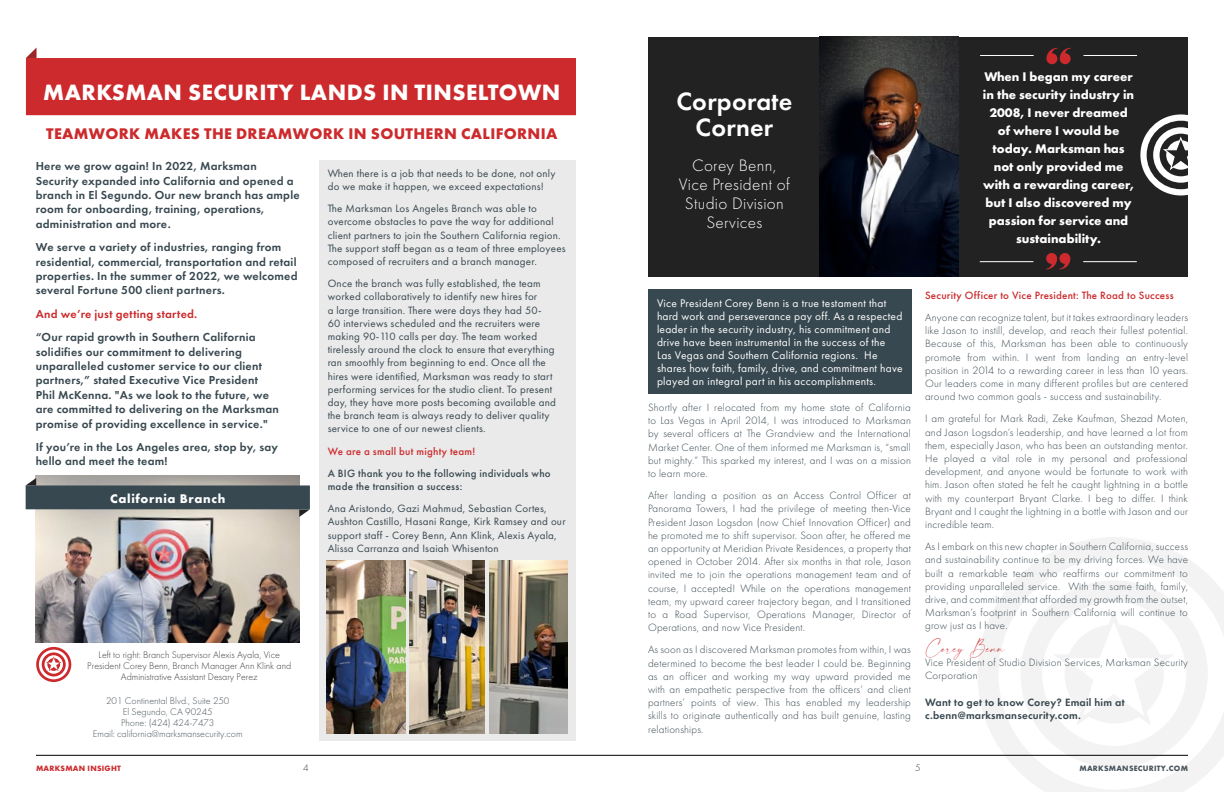
<style>
.page{position:relative;width:1224px;height:792px;background:#fff}
.page>*{position:absolute;margin:0;border:0;box-sizing:border-box;transform-origin:0 0}
.t1{font:600 26px/26px "Futura PT";letter-spacing:.01em;color:#fff;text-align:center}
.t2{font:700 23px "Futura PT";letter-spacing:.02em;color:#fff}
.t3{font:300 17.2px/19px "Futura PT";letter-spacing:.02em;color:#fff;text-align:center}
.t4{font:700 16px "Futura PT";letter-spacing:.02em;color:#cc2a2c}
.t5{font:700 13px/18px "Futura PT";color:#fff;text-align:center}
.t6{font:700 13px "Futura PT";letter-spacing:.05em;color:#fff}
.t7{font:600 12px/14.4px "Futura PT";letter-spacing:.02em;color:#384850}
.t8{font:600 12px "Futura PT";letter-spacing:.02em;color:#cc2a2c}
.t9{font:12px "modernline";letter-spacing:.02em;color:#cc2a2c}
.t10{font:11.5px/13px "Futura PT";letter-spacing:.02em;color:#fff}
.t11{font:300 11px/13.2px "Futura PT";letter-spacing:.02em;color:#384850;text-align:justify}
.t12{font:11px/13.2px "Futura PT";letter-spacing:.02em;color:#384850}
.t13{font:500 11px "Futura PT";letter-spacing:.02em;color:#cc2a2c}
.t14{font:500 11px/13.2px "Futura PT";letter-spacing:.02em;color:#384850}
.t15{font:600 11px/13.2px "Futura PT";letter-spacing:.02em;color:#384850}
.t16{font:300 10px/11px "Futura PT";color:#414042;text-align:center}
.t17{font:300 10px/11px "Futura PT";color:#48535b;text-align:center}
.t18{font:700 8px "Futura PT";letter-spacing:.03em;color:#48535b}
.t19{font:700 8px "Futura PT";letter-spacing:.03em;color:#cc2a2c}
</style>
<div class="page">
<svg style="left:977px;top:537px;width:247px;height:255px"></svg>
<svg style="left:1021px;top:580px;width:187px;height:188px"></svg>
<hr style="left:36px;top:755px;width:1152px;height:1px;background:#000">
<div style="left:320px;top:160px;width:256px;height:581px;background:#eaeaea"></div>
<svg style="left:26px;top:48px;width:550px;height:67px;background:#d3494b"></svg>
<img style="left:327px;top:561px;width:78px;height:172px">
<img style="left:410px;top:561px;width:75px;height:173px">
<img style="left:489px;top:561px;width:79px;height:173px">
<svg style="left:36px;top:647px;width:35px;height:35px"></svg>
<img style="left:36px;top:475px;width:264px;height:167px">
<svg style="left:26px;top:478px;width:284px;height:39px;background:#6d7576"></svg>
<div style="left:648px;top:37px;width:540px;height:239px;background:#222223"></div>
<img style="left:819px;top:37px;width:139px;height:239px">
<svg style="left:1046px;top:253px;width:24px;height:16px"></svg>
<hr style="left:980px;top:261px;width:53px;height:1px;background:#fff">
<hr style="left:1083px;top:261px;width:54px;height:1px;background:#fff">
<svg style="left:1046px;top:48px;width:25px;height:16px"></svg>
<hr style="left:980px;top:55px;width:54px;height:1px;background:#fff">
<hr style="left:1084px;top:55px;width:53px;height:1px;background:#fff">
<div style="left:648px;top:289px;width:264px;height:105px;background:#384850"></div>
<svg style="left:1140px;top:114px;width:48px;height:81px"></svg>
<h2 class="t2" style="left:43px;top:77px;width:519px">MARKSMAN SECURITY LANDS IN TINSELTOWN</h2>
<h3 class="t4" style="left:46px;top:123px;width:513px">TEAMWORK MAKES THE DREAMWORK IN SOUTHERN CALIFORNIA</h3>
<p class="t7" style="left:36px;top:159px;width:265px">Here we grow again! In 2022, Marksman Security expanded into California and opened a branch in El Segundo. Our new branch has ample room for onboarding, training, operations, administration and more.</p>
<p class="t7" style="left:36px;top:240px;width:263px">We serve a variety of industries, ranging from residential, commercial, transportation and retail properties. In the summer of 2022, we welcomed several Fortune 500 client partners.</p>
<p class="t8" style="left:36px;top:306px;width:163px">And we’re just getting started.</p>
<p class="t7" style="left:36px;top:330px;width:245px">“Our rapid growth in Southern California solidifies our commitment to delivering unparalleled customer service to our client partners,” stated Executive Vice President Phil McKenna. "As we look to the future, we are committed to delivering on the Marksman promise of providing excellence in service."</p>
<p class="t7" style="left:36px;top:440px;width:244px">If you’re in the Los Angeles area, stop by, say hello and meet the team!</p>
<p class="t6" style="left:110px;top:490px;width:117px">California Branch</p>
<p class="t12" style="left:328px;top:166px;width:229px">When there is a job that needs to be done, not only do we make it happen, we exceed expectations!</p>
<p class="t12" style="left:328px;top:202px;width:240px">The Marksman Los Angeles Branch was able to overcome obstacles to pave the way for additional client partners to join the Southern California region.<br>The support staff began as a team of three employees composed of recruiters and a branch manager.</p>
<p class="t12" style="left:328px;top:277px;width:230px">Once the branch was fully established, the team worked collaboratively to identify new hires for<br>a large transition. There were days they had 50- 60 interviews scheduled and the recruiters were making 90-110 calls per day. The team worked tirelessly around the clock to ensure that everything ran smoothly from beginning to end. Once all the hires were identified, Marksman was ready to start performing services for the studio client. To present day, they have more posts becoming available and the branch team is always ready to deliver quality service to one of our newest clients.</p>
<p class="t13" style="left:328px;top:444px;width:149px">We are a small but mighty team!</p>
<p class="t14" style="left:328px;top:467px;width:224px">A BIG thank you to the following individuals who made the transition a success:</p>
<p class="t12" style="left:328px;top:502px;width:239px">Ana Aristondo, Gazi Mahmud, Sebastian Cortes, Aushton Castillo, Hasani Range, Kirk Ramsey and our support staff - Corey Benn, Ann Klink, Alexis Ayala, Alissa Carranza and Isaiah Whisenton</p>
<p class="t16" style="left:87px;top:649px;width:206px">Left to right: Branch Supervisor Alexis Ayala, Vice<br>President Corey Benn, Branch Manager Ann Klink and<br>Administrative Assistant Desary Perez</p>
<p class="t17" style="left:93px;top:695px;width:151px">201 Continental Blvd., Suite 250<br>El Segundo, CA 90245<br>Phone: (424) 424-7473<br>Email: california@marksmansecurity.com</p>
<h1 class="t1" style="left:676px;top:88px;width:118px">Corporate<br>Corner</h1>
<h3 class="t3" style="left:679px;top:156px;width:113px">Corey Benn,<br>Vice President of<br>Studio Division<br>Services</h3>
<p class="t5" style="left:983px;top:68px;width:153px">When I began my career in the security industry in<br>2008, I never dreamed of where I would be today. Marksman has not only provided me with a rewarding career, but I also discovered my passion for service and sustainability.</p>
<p class="t10" style="left:657px;top:296px;width:247px">Vice President Corey Benn is a true testament that hard work and perseverance pay off. As a respected leader in the security industry, his commitment and drive have been instrumental in the success of the Las Vegas and Southern California regions. He shares how faith, family, drive, and commitment have played an integral part in his accomplishments.</p>
<p class="t11" style="left:648px;top:401px;width:264px">Shortly after I relocated from my home state of California to Las Vegas in April 2014, I was introduced to Marksman by several officers at The Grandview and the International Market Center. One of them informed me Marksman is, “small but mighty.” This sparked my interest, and I was on a mission to learn more.</p>
<p class="t11" style="left:648px;top:489px;width:264px">After landing a position as an Access Control Officer at Panorama Towers, I had the privilege of meeting then-Vice President Jason Logsdon (now Chief Innovation Officer) and he promoted me to shift supervisor. Soon after, he offered me an opportunity at Meridian Private Residences, a property that opened in October 2014. After six months in that role, Jason invited me to join the operations management team and of course, I accepted! While on the operations management team, my upward career trajectory began, and I transitioned to a Road Supervisor, Operations Manager, Director of Operations, and now Vice President.</p>
<p class="t11" style="left:648px;top:643px;width:264px">As soon as I discovered Marksman promotes from within, I was determined to become the best leader I could be. Beginning as an officer and working my way upward provided me with an empathetic perspective from the officers’ and client partners’ points of view. This has enabled my leadership skills to originate authentically and has built genuine, lasting relationships.</p>
<p class="t13" style="left:925px;top:288px;width:250px">Security Officer to Vice President: The Road to Success</p>
<p class="t11" style="left:925px;top:311px;width:264px">Anyone can recognize talent, but it takes extraordinary leaders like Jason to instill, develop, and reach their fullest potential.<br>Because of this, Marksman has been able to continuously promote from within. I went from landing an entry-level position in 2014 to a rewarding career in less than 10 years.<br>Our leaders come in many different profiles but are centered around two common goals - success and sustainability.</p>
<p class="t11" style="left:925px;top:412px;width:264px">I am grateful for Mark Radi, Zeke Kaufman, Shezad Moten, and Jason Logsdon’s leadership, and have learned a lot from them, especially Jason, who has been an outstanding mentor.<br>He played a vital role in my personal and professional development, and anyone would be fortunate to work with him. Jason often stated he felt he caught lightning in a bottle with my counterpart Bryant Clarke. I beg to differ. I think Bryant and I caught the lightning in a bottle with Jason and our incredible team.</p>
<p class="t11" style="left:925px;top:540px;width:264px">As I embark on this new chapter in Southern California, success and sustainability continue to be my driving forces. We have built a remarkable team who reaffirms our commitment to providing unparalleled service. With the same faith, family, drive, and commitment that afforded my growth from the outset, Marksman’s footprint in Southern California will continue to grow just as I have.</p>
<p class="t9" style="left:925px;top:642px;width:83px">Corey Benn</p>
<p class="t11" style="left:925px;top:656px;width:264px">Vice President of Studio Division Services, Marksman Security<br>Corporation</p>
<p class="t15" style="left:925px;top:695px;width:201px">Want to get to know Corey? Email him at c.benn@marksmansecurity.com.</p>
<p class="t19" style="left:36px;top:763px;width:86px">MARKSMAN INSIGHT</p>
<p class="t16" style="left:303px;top:762px;width:7px">4</p>
<p class="t16" style="left:915px;top:762px;width:7px">5</p>
<p class="t18" style="left:1079px;top:763px;width:110px">MARKSMANSECURITY.COM</p>
</div>
